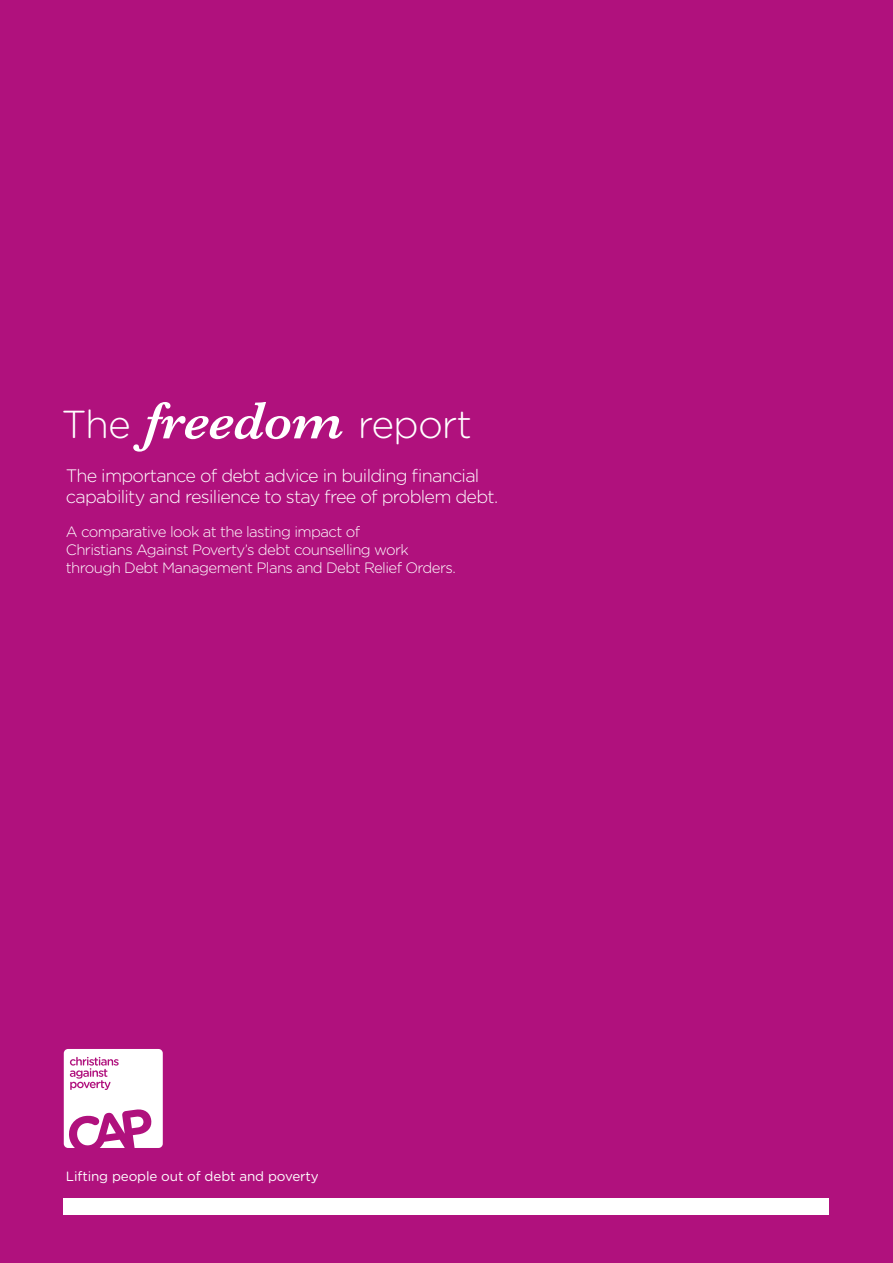
<style>
.page{position:relative;width:893px;height:1263px;background:#b0117d}
.page>*{position:absolute;margin:0;border:0;box-sizing:border-box;transform-origin:0 0}
.t1{font:300 39px "Gotham Rounded";letter-spacing:-.025em;color:#fff}
.t2{font:300 18px/21px "Gotham Rounded";letter-spacing:-.04em;color:#fff}
.t3{font:300 15px/18px "Gotham Rounded";letter-spacing:-.04em;color:#fff}
.t4{font:13.5px "Gotham Rounded";letter-spacing:-.01em;color:#fff}
.s1{font-family:"Baskerville";font-weight:600;font-style:italic;font-size:54px}
</style>
<div class="page">
<div style="left:64px;top:1199px;width:765px;height:16px;background:#fff"></div>
<svg style="left:64px;top:1049px;width:99px;height:99px"></svg>
<h1 class="t1" style="left:62px;top:398px;width:412px">The <span class="s1">freedom</span> report</h1>
<p class="t2" style="left:66px;top:464px;width:434px">The importance of debt advice in building financial capability and resilience to stay free of problem debt.</p>
<p class="t3" style="left:66px;top:522px;width:391px">A comparative look at the lasting impact of<br>Christians Against Poverty’s debt counselling work through Debt Management Plans and Debt Relief Orders.</p>
<p class="t4" style="left:66px;top:1167px;width:254px">Lifting people out of debt and poverty</p>
</div>
